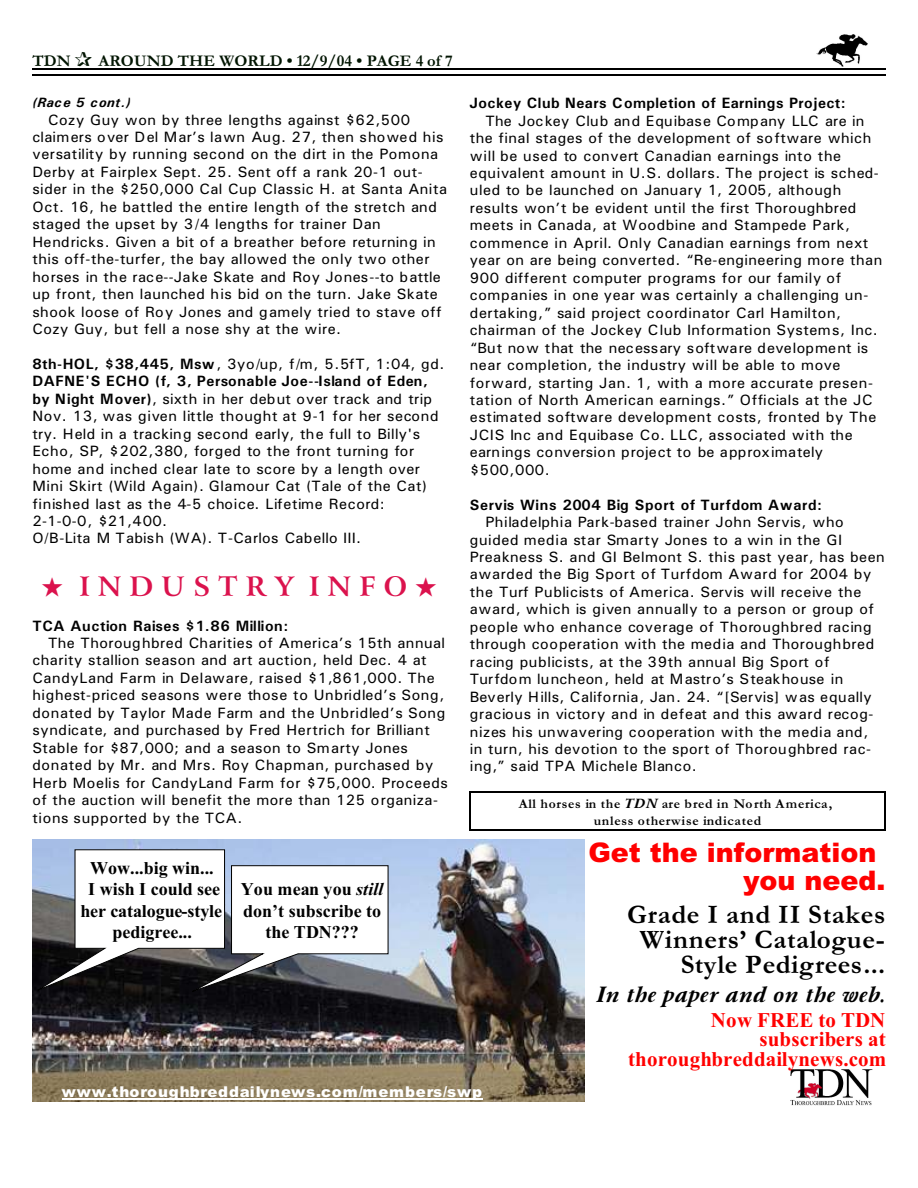
<style>
.page{position:relative;width:918px;height:1188px;background:#fff}
.page>*{position:absolute;margin:0;border:0;box-sizing:border-box;transform-origin:0 0}
.t1{font:700 27px/24.9px "Garamond";letter-spacing:.025em;color:#000;text-align:right}
.t2{font:900 27px/28.5px "Arial";color:#f00}
.t3{font:700 27px "Arrus BT";letter-spacing:.3em;color:#db124d}
.t4{font:italic 700 22.35px "Garamond";letter-spacing:.02em;color:#000}
.t5{font:700 21px/19.8px "Times New Roman";letter-spacing:.01em;color:#f00;text-align:right}
.t6{font:700 18px/21.3px "Times New Roman";color:#000;text-align:center}
.t7{font:700 16.5px "Garamond";letter-spacing:.005em;color:#001400}
.t8{font:15px/17.4px "Univers";letter-spacing:.03em;color:#000}
.t9{font:700 15px "Univers";letter-spacing:.04em;color:#000}
.t10{font:900 15px "Arial";letter-spacing:.06em;color:#fff}
.t11{font:700 13.5px/17px "Garamond";letter-spacing:.055em;color:#000;text-align:center}
.t12{font:italic 700 13.5px "Univers";letter-spacing:.04em;color:#000}
.s1{font-weight:700}
.s2{font-style:italic}
</style>
<div class="page">
<img style="left:817px;top:35px;width:51px;height:31px">
<hr style="left:32px;top:68px;width:853px;height:1px;background:#000">
<hr style="left:32px;top:75px;width:853px;height:1px;background:#000">
<img style="left:32px;top:839px;width:552px;height:263px">
<img style="left:790px;top:1069px;width:83px;height:37px">
<hr style="left:62px;top:1099px;width:420px;height:1px;background:#fff">
<hr style="left:470px;top:791px;width:1px;height:40px;background:#000">
<hr style="left:884px;top:791px;width:1px;height:40px;background:#000">
<hr style="left:470px;top:791px;width:415px;height:1px;background:#000">
<hr style="left:470px;top:830px;width:415px;height:1px;background:#000">
<svg style="left:37px;top:849px;width:352px;height:143px"></svg>
<p class="t7" style="left:32px;top:55px;width:40px">TDN</p>
<p class="t7" style="left:98px;top:55px;width:356px">AROUND THE WORLD • 12/9/04 • PAGE 4 of 7</p>
<p class="t12" style="left:32px;top:98px;width:100px">(Race 5 cont.)</p>
<p class="t8" style="left:32px;top:112px;width:416px;text-indent:16px">Cozy Guy won by three lengths against $62,500 claimers over Del Mar’s lawn Aug. 27, then showed his versatility by running second on the dirt in the Pomona Derby at Fairplex Sept. 25. Sent off a rank 20-1 out&shy;sider in the $250,000 Cal Cup Classic H. at Santa Anita Oct. 16, he battled the entire length of the stretch and staged the upset by 3/4 lengths for trainer Dan Hendricks. Given a bit of a breather before returning in this off-the-turfer, the bay allowed the only two other horses in the race--Jake Skate and Roy Jones--to battle up front, then launched his bid on the turn. Jake Skate shook loose of Roy Jones and gamely tried to stave off Cozy Guy, but fell a nose shy at the wire.</p>
<p class="t8" style="left:32px;top:356px;width:414px"><span class="s1">8th-HOL, $38,445, Msw</span>, 3yo/up, f/m, 5.5fT, 1:04, gd.<br><span class="s1">DAFNE'S ECHO (f, 3, Personable Joe--Island of Eden, by Night Mover)</span>, sixth in her debut over track and trip Nov. 13, was given little thought at 9-1 for her second try. Held in a tracking second early, the full to Billy's Echo, SP, $202,380, forged to the front turning for home and inched clear late to score by a length over Mini Skirt (Wild Again). Glamour Cat (Tale of the Cat) finished last as the 4-5 choice. Lifetime Record:<br>2-1-0-0, $21,400.<br>O/B-Lita M Tabish (WA). T-Carlos Cabello III.</p>
<h1 class="t3" style="left:42px;top:576px;width:396px">★ INDUSTRY INFO★</h1>
<p class="t9" style="left:32px;top:620px;width:258px">TCA Auction Raises $1.86 Million:</p>
<p class="t8" style="left:32px;top:635px;width:417px;text-indent:16px">The Thoroughbred Charities of America’s 15th annual charity stallion season and art auction, held Dec. 4 at CandyLand Farm in Delaware, raised $1,861,000. The highest-priced seasons were those to Unbridled’s Song, donated by Taylor Made Farm and the Unbridled’s Song syndicate, and purchased by Fred Hertrich for Brilliant Stable for $87,000; and a season to Smarty Jones donated by Mr. and Mrs. Roy Chapman, purchased by Herb Moelis for CandyLand Farm for $75,000. Proceeds of the auction will benefit the more than 125 organiza&shy;tions supported by the TCA.</p>
<p class="t6" style="left:80px;top:859px;width:143px">Wow...big win...<br>I wish I could see her catalogue-style pedigree...</p>
<p class="t6" style="left:241px;top:881px;width:144px">You mean you <span class="s2">still </span>don’t subscribe to the TDN???</p>
<p class="t9" style="left:470px;top:98px;width:378px">Jockey Club Nears Completion of Earnings Project:</p>
<p class="t8" style="left:470px;top:113px;width:414px;text-indent:16px">The Jockey Club and Equibase Company LLC are in the final stages of the development of software which will be used to convert Canadian earnings into the equivalent amount in U.S. dollars. The project is sched&shy;uled to be launched on January 1, 2005, although results won’t be evident until the first Thoroughbred meets in Canada, at Woodbine and Stampede Park, commence in April. Only Canadian earnings from next year on are being converted. “Re-engineering more than 900 different computer programs for our family of companies in one year was certainly a challenging un&shy;dertaking,” said project coordinator Carl Hamilton, chairman of the Jockey Club Information Systems, Inc. “But now that the necessary software development is near completion, the industry will be able to move forward, starting Jan. 1, with a more accurate presen&shy;tation of North American earnings.” Officials at the JC estimated software development costs, fronted by The JCIS Inc and Equibase Co. LLC, associated with the earnings conversion project to be approximately $500,000.</p>
<p class="t9" style="left:470px;top:499px;width:354px">Servis Wins 2004 Big Sport of Turfdom Award:</p>
<p class="t8" style="left:470px;top:515px;width:416px;text-indent:16px">Philadelphia Park-based trainer John Servis, who guided media star Smarty Jones to a win in the GI Preakness S. and GI Belmont S. this past year, has been awarded the Big Sport of Turfdom Award for 2004 by the Turf Publicists of America. Servis will receive the award, which is given annually to a person or group of people who enhance coverage of Thoroughbred racing through cooperation with the media and Thoroughbred racing publicists, at the 39th annual Big Sport of Turfdom luncheon, held at Mastro’s Steakhouse in Beverly Hills, California, Jan. 24. “[Servis] was equally gracious in victory and in defeat and this award recog&shy;nizes his unwavering cooperation with the media and, in turn, his devotion to the sport of Thoroughbred rac&shy;ing,” said TPA Michele Blanco.</p>
<p class="t11" style="left:519px;top:797px;width:315px">All horses in the <span class="s2">TDN</span> are bred in North America, unless otherwise indicated</p>
<h1 class="t2" style="left:743px;top:841px;width:144px;text-indent:-155px">Get the information you need.</h1>
<h1 class="t1" style="left:627px;top:905px;width:260px">Grade I and II Stakes<br>Winners’ Catalogue-<br>Style Pedigrees...</h1>
<h2 class="t4" style="left:596px;top:986px;width:291px">In the paper and on the web.</h2>
<h3 class="t5" style="left:628px;top:1012px;width:260px">Now FREE to TDN subscribers at thoroughbreddailynews.com</h3>
<p class="t10" style="left:62px;top:1086px;width:422px">www.thoroughbreddailynews.com/members/swp</p>
</div>
